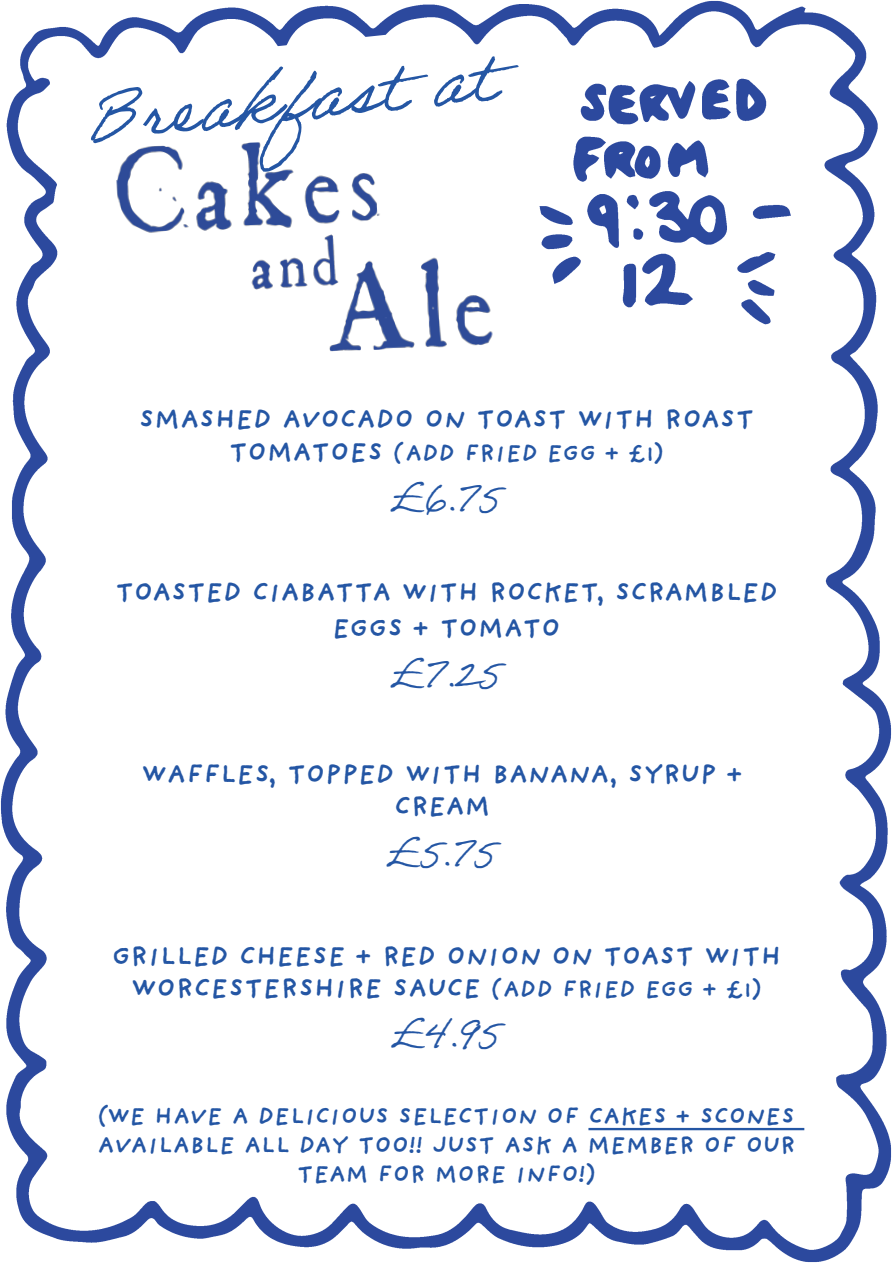
<style>
.page{position:relative;width:893px;height:1263px;background:#fff}
.page>*{position:absolute;margin:0;border:0;box-sizing:border-box;transform-origin:0 0}
.t1{font:72px "Adobe Handwriting Ernie";color:#2456a4}
.t2{font:42px "Adobe Handwriting Ernie";color:#2456a4}
.t3{font:700 27px/32.4px "Providence Sans Pro";letter-spacing:.01em;color:#2456a4;text-align:center}
.t4{font:700 24px/28.8px "Providence Sans Pro";letter-spacing:.01em;color:#2456a4;text-align:center}
.s1{font-size:27px}
.s2{font-size:24px}
</style>
<div class="page">
<img style="left:0;top:0;width:892px;height:1263px">
<svg style="left:65px;top:30px;width:394px;height:277px"></svg>
<hr style="left:588px;top:1128px;width:216px;height:2px;background:#2456a4">
<img style="left:115px;top:134px;width:378px;height:225px">
<p class="t1" style="left:79px;top:76px;width:414px;rotate:-6deg">Breakfast at</p>
<p class="t3" style="left:139px;top:403px;width:617px">SMASHED AVOCADO ON TOAST WITH ROAST</p>
<p class="t4" style="left:229px;top:438px;width:437px"><span class="s1">TOMATOES</span> (ADD FRIED EGG + £1)</p>
<p class="t2" style="left:392px;top:472px;width:110px">£6.75</p>
<p class="t3" style="left:115px;top:574px;width:664px;line-height:36px">TOASTED CIABATTA WITH ROCKET, SCRAMBLED<br>EGGS + TOMATO</p>
<p class="t2" style="left:392px;top:648px;width:110px">£7.25</p>
<p class="t3" style="left:141px;top:757px;width:603px">WAFFLES, TOPPED WITH BANANA, SYRUP +<br>CREAM</p>
<p class="t2" style="left:388px;top:826px;width:109px">£5.75</p>
<p class="t3" style="left:112px;top:939px;width:671px">GRILLED CHEESE + RED ONION ON TOAST WITH<br>WORCESTERSHIRE SAUCE <span class="s2">(ADD FRIED EGG + £1)</span></p>
<p class="t2" style="left:393px;top:1008px;width:109px">£4.95</p>
<p class="t4" style="left:98px;top:1101px;width:699px">(WE HAVE A DELICIOUS SELECTION OF CAKES + SCONES<br>AVAILABLE ALL DAY TOO!! JUST ASK A MEMBER OF OUR<br>TEAM FOR MORE INFO!)</p>
</div>
